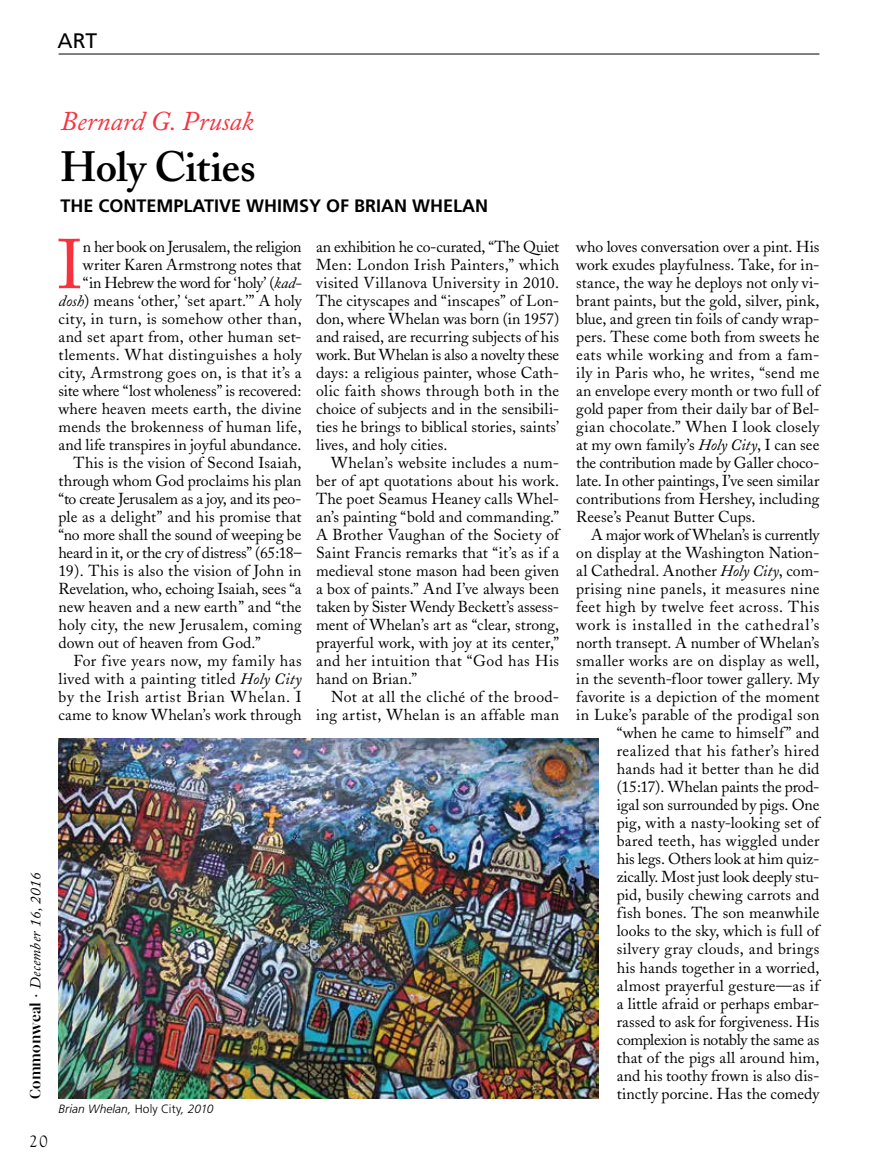
<style>
.page{position:relative;width:878px;height:1175px;background:#fff}
.page>*{position:absolute;margin:0;border:0;box-sizing:border-box;transform-origin:0 0}
.t1{font:69.6px "Adobe Caslon";color:#f7323f}
.t2{font:600 42px "Adobe Caslon";letter-spacing:-.01em;color:#000}
.t3{font:italic 27px "Adobe Caslon";color:#f7323f}
.t4{font:21px "Frutiger";color:#000}
.t5{font:700 18px "Frutiger";color:#000}
.t6{font:16.5px "Goudy";color:#000}
.t7{font:15.75px/18px "Adobe Caslon";letter-spacing:.01em;color:#000;text-align:justify}
.t8{font:15.75px "Adobe Caslon";letter-spacing:-.01em;color:#000}
.t9{font:15.75px "Adobe Caslon";letter-spacing:-.025em;color:#000}
.t10{font:15.75px "Adobe Caslon";letter-spacing:-.02em;color:#000}
.t11{font:15.75px "Adobe Caslon";letter-spacing:-.015em;color:#000}
.t12{font:15.75px "Adobe Caslon";letter-spacing:.045em;color:#000}
.t13{font:15.75px "Adobe Caslon";letter-spacing:.03em;color:#000}
.t14{font:italic 15px "Adobe Caslon";letter-spacing:.025em;color:#000}
.t15{font:italic 300 12px "Frutiger";letter-spacing:.005em;color:#000}
.s1{font-style:italic}
.s2{font-family:"Glosa Display";font-weight:700;font-style:normal}
.s3{font-style:normal}
</style>
<div class="page">
<hr style="left:59px;top:54px;width:760px;height:1px;background:#000">
<img style="left:58px;top:738px;width:540px;height:360px">
<h3 class="t4" style="left:58px;top:29px;width:41px">art</h3>
<h3 class="t3" style="left:60px;top:106px;width:195px">Bernard G. Prusak</h3>
<h2 class="t2" style="left:60px;top:141px;width:197px">Holy Cities</h2>
<p class="t5" style="left:60px;top:195px;width:429px">THE CONTEMPLATIVE WHIMSY OF BRIAN WHELAN</p>
<h1 class="t1" style="left:57px;top:224px;width:27px">I</h1>
<p class="t9" style="left:83px;top:237px;width:220px">n her book on Jerusalem, the religion</p>
<p class="t7" style="left:83px;top:256px;width:220px">writer Karen Armstrong notes that</p>
<p class="t9" style="left:83px;top:273px;width:220px">“in Hebrew the word for ‘holy’ (<span class="s1">kad-</span></p>
<p class="t7" style="left:58px;top:292px;width:244px"><span class="s1">dosh</span>) means ‘other,’ ‘set apart.’” A holy</p>
<p class="t7" style="left:58px;top:310px;width:245px">city, in turn, is somehow other than,</p>
<p class="t7" style="left:58px;top:328px;width:245px">and set apart from, other human set-</p>
<p class="t7" style="left:58px;top:346px;width:244px">tlements. What distinguishes a holy</p>
<p class="t7" style="left:58px;top:364px;width:244px">city, Armstrong goes on, is that it’s a</p>
<p class="t8" style="left:58px;top:381px;width:244px">site where “lost wholeness” is recovered:</p>
<p class="t7" style="left:58px;top:400px;width:244px">where heaven meets earth, the divine</p>
<p class="t7" style="left:58px;top:418px;width:245px">mends the brokenness of human life,</p>
<p class="t7" style="left:58px;top:436px;width:245px">and life transpires in joyful abundance.</p>
<p class="t7" style="left:73px;top:454px;width:229px">This is the vision of Second Isaiah,</p>
<p class="t7" style="left:58px;top:472px;width:244px">through whom God proclaims his plan</p>
<p class="t11" style="left:58px;top:489px;width:245px">“to create Jerusalem as a joy, and its peo-</p>
<p class="t7" style="left:58px;top:508px;width:244px">ple as a delight” and his promise that</p>
<p class="t7" style="left:58px;top:526px;width:244px">“no more shall the sound of weeping be</p>
<p class="t10" style="left:58px;top:543px;width:245px">heard in it, or the cry of distress” (65:18–</p>
<p class="t7" style="left:58px;top:562px;width:244px">19). This is also the vision of John in</p>
<p class="t8" style="left:58px;top:579px;width:245px">Revelation, who, echoing Isaiah, sees “a</p>
<p class="t7" style="left:58px;top:598px;width:244px">new heaven and a new earth” and “the</p>
<p class="t7" style="left:58px;top:616px;width:245px">holy city, the new Jerusalem, coming</p>
<p class="t7" style="left:58px;top:634px;width:204px">down out of heaven from God.”</p>
<p class="t13" style="left:73px;top:651px;width:230px">For five years now, my family has</p>
<p class="t7" style="left:58px;top:670px;width:245px">lived with a painting titled <span class="s1">Holy City</span></p>
<p class="t12" style="left:58px;top:687px;width:245px">by the Irish artist Brian Whelan. I</p>
<p class="t7" style="left:58px;top:706px;width:245px">came to know Whelan’s work through</p>
<p class="t7" style="left:316px;top:238px;width:245px">an exhibition he co-curated, “The Quiet Men: London Irish Painters,” which visited Villanova University in 2010.<br>The cityscapes and “inscapes” of Lon&shy;don, where Whelan was born (in 1957) and raised, are recurring subjects of his work. But Whelan is also a novelty these days: a religious painter, whose Cath&shy;olic faith shows through both in the choice of subjects and in the sensibili&shy;ties he brings to biblical stories, saints’ lives, and holy cities.</p>
<p class="t7" style="left:316px;top:454px;width:245px;text-indent:15px">Whelan’s website includes a num&shy;ber of apt quotations about his work.<br>The poet Seamus Heaney calls Whel&shy;an’s painting “bold and commanding.” A Brother Vaughan of the Society of Saint Francis remarks that “it’s as if a medieval stone mason had been given a box of paints.” And I’ve always been taken by Sister Wendy Beckett’s assess&shy;ment of Whelan’s art as “clear, strong, prayerful work, with joy at its center,” and her intuition that “God has His hand on Brian.”</p>
<p class="t7" style="left:316px;top:688px;width:245px;text-align:right">Not at all the cliché of the brood&shy;ing artist, Whelan is an affable man</p>
<p class="t14" style="left:27px;top:1098px;width:228px;rotate:-90deg"><span class="s2">Commonweal</span> <sup>.</sup> December 16, 2016</p>
<p class="t6" style="left:29px;top:1130px;width:20px">20</p>
<p class="t15" style="left:58px;top:1101px;width:157px">Brian Whelan, <span class="s3">Holy City</span>, 2010</p>
<p class="t7" style="left:576px;top:238px;width:245px">who loves conversation over a pint. His work exudes playfulness. Take, for in&shy;stance, the way he deploys not only vi&shy;brant paints, but the gold, silver, pink, blue, and green tin foils of candy wrap&shy;pers. These come both from sweets he eats while working and from a fam&shy;ily in Paris who, he writes, “send me an envelope every month or two full of gold paper from their daily bar of Bel&shy;gian chocolate.” When I look closely at my own family’s <span class="s1">Holy City</span>, I can see the contribution made by Galler choco&shy;late. In other paintings, I’ve seen similar contributions from Hershey, including Reese’s Peanut Butter Cups.</p>
<p class="t7" style="left:576px;top:526px;width:245px;text-align:right">A major work of Whelan’s is currently on display at the Washington Nation&shy;al Cathedral. Another <span class="s1">Holy City</span>, com&shy;prising nine panels, it measures nine feet high by twelve feet across. This work is installed in the cathedral’s north transept. A number of Whelan’s smaller works are on display as well, in the seventh-floor tower gallery. My favorite is a depiction of the moment in Luke’s parable of the prodigal son “when he came to himself” and realized that his father’s hired hands had it better than he did (15:17). Whelan paints the prod-<br>igal son surrounded by pigs. One<br>pig, with a nasty-looking set of<br>bared teeth, has wiggled under<br>his legs. Others look at him quiz&shy;zically. Most just look deeply stu-<br>pid, busily chewing carrots and<br>fish bones. The son meanwhile<br>looks to the sky, which is full of silvery gray clouds, and brings<br>his hands together in a worried, almost prayerful gesture—as if<br>a little afraid or perhaps embar&shy;rassed to ask for forgiveness. His complexion is notably the same as<br>that of the pigs all around him,<br>and his toothy frown is also dis&shy;tinctly porcine. Has the comedy</p>
</div>
